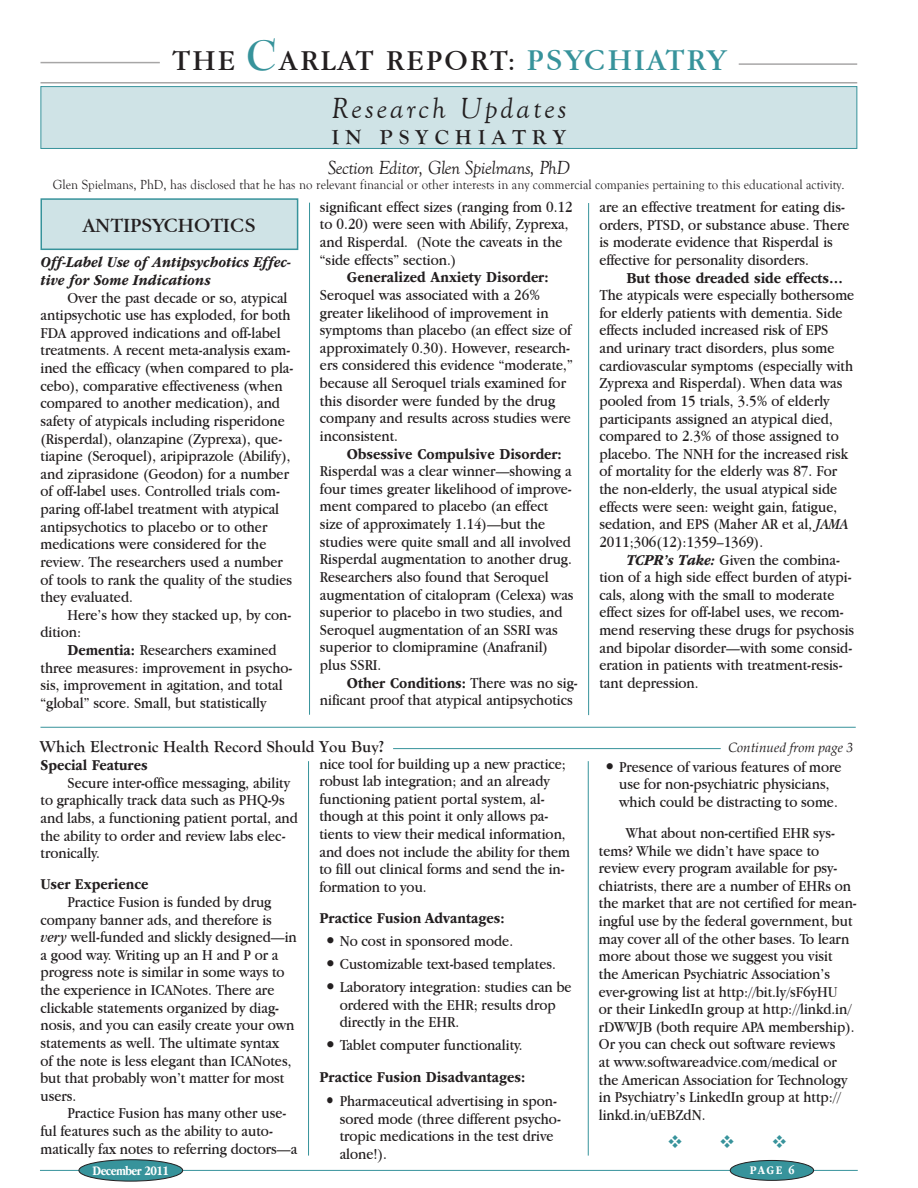
<style>
.page{position:relative;width:918px;height:1188px;background:#fff}
.page>*{position:absolute;margin:0;border:0;box-sizing:border-box;transform-origin:0 0}
.t1{font:30px "Garamond IT Cby BT";letter-spacing:.075em;color:#231f20}
.t2{font:italic 30px "Goudy Old Style T";letter-spacing:.1em;color:#231f20}
.t3{font:21px "Garamond IT Cby BT";color:#231f20}
.t4{font:700 21px "Goudy Old Style T";color:#231f20}
.t5{font:italic 19.5px "Goudy Old Style T";letter-spacing:-.025em;color:#231f20}
.t6{font:700 16.5px "Goudy Old Style T";color:#231f20}
.t7{font:15.75px/17.5px "Garamond IT Cby BT";color:#231f20;scale:.88 1}
.t8{font:700 15.75px "ITC Garamond Std";color:#231f20;scale:.88 1}
.t9{font:italic 700 15.75px/17.5px "ITC Garamond Std";color:#231f20;scale:.88 1}
.t10{font:13.5px "Goudy Old Style T";color:#231f20;scale:.95 1}
.t11{font:italic 13.5px "Book Antiqua";color:#231f20}
.t12{font:700 13.5px "ITC Garamond Std";letter-spacing:-.05em;color:#fff;scale:.82 1}
.t13{font:700 12.15px "ITC Garamond Std";color:#fff;scale:.85 1}
.s1{font-family:"Bernhard Modern Std";font-weight:700;font-size:46.5px;color:#37939b}
.s2{font-size:31.5px;color:#37939b}
.s3{font-style:italic}
.s4{font-family:"ITC Garamond Std";font-weight:700;font-style:italic}
.s5{font-family:"ITC Garamond Std";font-weight:700}
.s6{font-family:"Garamond IT Cby BT";font-weight:400}
</style>
<div class="page">
<hr style="left:739px;top:63px;width:118px;height:2px;background:#231f20">
<hr style="left:40px;top:62px;width:120px;height:1px;background:#231f20">
<hr style="left:40px;top:82px;width:817px;height:2px;background:#231f20">
<hr style="left:40px;top:1170px;width:818px;height:1px;background:#37939b">
<div style="left:730px;top:1160px;width:84px;height:20px;background:#37939b;border-radius:50%"></div>
<div style="left:730px;top:1160px;width:84px;height:21px;border:1px solid #231f20;border-radius:50%"></div>
<div style="left:79px;top:1160px;width:104px;height:21px;background:#37939b;border-radius:50%"></div>
<div style="left:79px;top:1159px;width:104px;height:23px;border:1px solid #231f20;border-radius:50%"></div>
<div style="left:41px;top:87px;width:816px;height:61px;background:#cfe3e6"></div>
<div style="left:40px;top:86px;width:817px;height:63px;border:1px solid #37939b"></div>
<div style="left:41px;top:199px;width:257px;height:50px;background:#cfe3e6"></div>
<div style="left:40px;top:198px;width:258px;height:52px;border:2px solid #37939b"></div>
<hr style="left:309px;top:203px;width:1px;height:512px;background:#37939b">
<hr style="left:588px;top:203px;width:1px;height:512px;background:#37939b">
<hr style="left:393px;top:748px;width:328px;height:1px;background:#37939b">
<hr style="left:40px;top:727px;width:816px;height:1px;background:#37939b">
<hr style="left:588px;top:761px;width:1px;height:395px;background:#37939b">
<hr style="left:308px;top:761px;width:1px;height:395px;background:#37939b">
<h1 class="t1" style="left:172px;top:43px;width:555px">The <span class="s1">c</span>arlat report: <span class="s2">Psychiatry</span></h1>
<h1 class="t2" style="left:331px;top:92px;width:237px">Research Updates</h1>
<h2 class="t4" style="left:332px;top:125px;width:87px">In Psychiatry</h2>
<p class="t5" style="left:328px;top:157px;width:244px">Section Editor, Glen Spielmans, PhD</p>
<p class="t10" style="left:53px;top:177px;width:835px">Glen Spielmans, PhD, has disclosed that he has no relevant financial or other interests in any commercial companies pertaining to this educational activity.</p>
<p class="t7" style="left:320px;top:198px;width:289px">significant effect sizes (ranging from 0.12 to 0.20) were seen with Abilify, Zyprexa, and Risperdal. (Note the caveats in the “side effects” section.)</p>
<p class="t8" style="left:347px;top:268px;width:231px">Generalized Anxiety Disorder:</p>
<p class="t7" style="left:320px;top:286px;width:289px">Seroquel was associated with a 26% greater likelihood of improvement in symptoms than placebo (an effect size of approximately 0.30). However, research&shy;ers considered this evidence “moderate,” because all Seroquel trials examined for this disorder were funded by the drug company and results across studies were inconsistent.</p>
<p class="t8" style="left:347px;top:445px;width:246px">Obsessive Compulsive Disorder:</p>
<p class="t7" style="left:320px;top:462px;width:290px">Risperdal was a clear winner—showing a four times greater likelihood of improve&shy;ment compared to placebo (an effect size of approximately 1.14)—but the studies were quite small and all involved Risperdal augmentation to another drug.<br>Researchers also found that Seroquel augmentation of citalopram (Celexa) was superior to placebo in two studies, and Seroquel augmentation of an SSRI</p>
<p class="t7" style="left:599px;top:198px;width:286px">are an effective treatment for eating dis&shy;orders, PTSD, or substance abuse. There is moderate evidence that Risperdal is effective for personality disorders.</p>
<p class="t8" style="left:626px;top:269px;width:248px">But those dreaded side effects…</p>
<p class="t7" style="left:599px;top:286px;width:291px">The atypicals were especially bothersome for elderly patients with dementia. Side effects included increased risk of EPS<br>and urinary tract disorders, plus some cardiovascular symptoms (especially with Zyprexa and Risperdal). When data was pooled from 15 trials, 3.5% of elderly participants assigned an atypical died, compared to 2.3% of those assigned to placebo. The NNH for the increased risk of mortality for the elderly was 87. For the non-elderly, the usual atypical side effects were seen: weight gain, fatigue, sedation, and EPS (Maher AR et al, <span class="s3">JAMA </span>2011;306(12):1359–1369).</p>
<p class="t7" style="left:599px;top:550px;width:291px;text-indent:27px"><span class="s4">TCPR’s Take:</span> Given the combina&shy;tion of a high side effect burden of atypi&shy;cals, along with the small to moderate effect sizes for off-label uses, we recom&shy;mend reserving these drugs for psychosis and bipolar disorder—with some consid&shy;eration in patients with treatment-resis&shy;tant depression.</p>
<h2 class="t3" style="left:83px;top:213px;width:174px">antipsychotics</h2>
<p class="t9" style="left:40px;top:254px;width:286px">Off-Label Use of Antipsychotics Effec&shy;tive for Some Indications</p>
<p class="t7" style="left:40px;top:288px;width:289px;text-indent:27px">Over the past decade or so, atypical antipsychotic use has exploded, for both FDA approved indications and off-label treatments. A recent meta-analysis exam&shy;ined the efficacy (when compared to pla&shy;cebo), comparative effectiveness (when compared to another medication), and safety of atypicals including risperidone (Risperdal), olanzapine (Zyprexa), que&shy;tiapine (Seroquel), aripiprazole (Abilify), and ziprasidone (Geodon) for a number of off-label uses. Controlled trials com&shy;paring off-label treatment with atypical antipsychotics to placebo or to other medications were considered for the review. The researchers used a number of tools to rank the quality of the studies they evaluated.</p>
<p class="t7" style="left:40px;top:606px;width:287px;text-indent:27px">Here’s how they stacked up, by con&shy;dition:</p>
<p class="t7" style="left:40px;top:641px;width:288px;text-indent:27px"><span class="s5">Dementia:</span> Researchers examined three measures: improvement in psycho&shy;sis, improvement in agitation, and total “global” score. Small, but statistically</p>
<p class="t7" style="left:320px;top:621px;width:272px;text-indent:215px">was superior to clomipramine (Anafranil) plus SSRI</p>
<p class="t7" style="left:378px;top:656px;width:6px">.</p>
<p class="t8" style="left:347px;top:674px;width:264px">Other Conditions: <span class="s6">There was no sig-</span></p>
<p class="t7" style="left:320px;top:691px;width:289px">nificant proof that atypical antipsychotics</p>
<p class="t6" style="left:40px;top:738px;width:346px">Which Electronic Health Record Should You Buy?</p>
<p class="t11" style="left:728px;top:740px;width:126px">Continued from page 3</p>
<p class="t7" style="left:319px;top:754px;width:286px">nice tool for building up a new practice; robust lab integration; and an already functioning patient portal system, al&shy;though at this point it only allows pa&shy;tients to view their medical information, and does not include the ability for them to fill out clinical forms and send the in&shy;formation to you.</p>
<p class="t8" style="left:319px;top:909px;width:212px">Practice Fusion Advantages:</p>
<p class="t7" style="left:340px;top:929px;width:265px;line-height:23px">No cost in sponsored mode.<br>Customizable text-based templates.<br>Laboratory integration: studies can be</p>
<p class="t7" style="left:340px;top:996px;width:247px">ordered with the EHR; results drop directly in the EHR.</p>
<p class="t7" style="left:340px;top:1036px;width:210px">Tablet computer functionality.</p>
<p class="t8" style="left:319px;top:1068px;width:235px">Practice Fusion Disadvantages:</p>
<p class="t7" style="left:340px;top:1092px;width:253px">Pharmaceutical advertising in spon&shy;sored mode (three different psycho&shy;tropic medications in the test drive alone!).</p>
<p class="t8" style="left:40px;top:756px;width:123px">Special Features</p>
<p class="t7" style="left:40px;top:774px;width:294px;text-indent:27px">Secure inter-office messaging, ability to graphically track data such as PHQ-9s and labs, a functioning patient portal, and the ability to order and review labs elec&shy;tronically.</p>
<p class="t8" style="left:40px;top:875px;width:124px">User Experience</p>
<p class="t7" style="left:40px;top:893px;width:293px;text-indent:27px">Practice Fusion is funded by drug company banner ads, and therefore is <span class="s3">very</span> well-funded and slickly designed—in a good way. Writing up an H and P or a progress note is similar in some ways to the experience in ICANotes. There are clickable statements organized by diag&shy;nosis, and you can easily create your own statements as well. The ultimate syntax<br>of the note is less elegant than ICANotes, but that probably won’t matter for most users.</p>
<p class="t7" style="left:40px;top:1104px;width:294px;text-indent:27px">Practice Fusion has many other use&shy;ful features such as the ability to auto&shy;matically fax notes to referring doctors—a</p>
<p class="t7" style="left:619px;top:757px;width:254px">Presence of various features of more use for non-psychiatric physicians, which could be distracting to some.</p>
<p class="t7" style="left:626px;top:824px;width:190px">What about non-certified EHR</p>
<p class="t7" style="left:599px;top:824px;width:295px;text-indent:214px">sys&shy;tems? While we didn’t have space to review every program available for psy&shy;chiatrists, there are a number of EHRs on the market that are not certified for mean&shy;ingful use by the federal government, but may cover all of the other bases. To learn more about those we suggest you visit<br>the American Psychiatric Association’s ever-growing list at http://bit.ly/sF6yHU<br>or their LinkedIn group at http://linkd.in/ rDWWJB (both require APA membership).<br>Or you can check out software reviews<br>at www.softwareadvice.com/medical or the American Association for Technology in Psychiatry’s LinkedIn group at http:// linkd.in/uEBZdN.</p>
<p class="t12" style="left:93px;top:1163px;width:95px">December 2011</p>
<p class="t13" style="left:750px;top:1163px;width:54px">PAGE 6</p>
</div>
